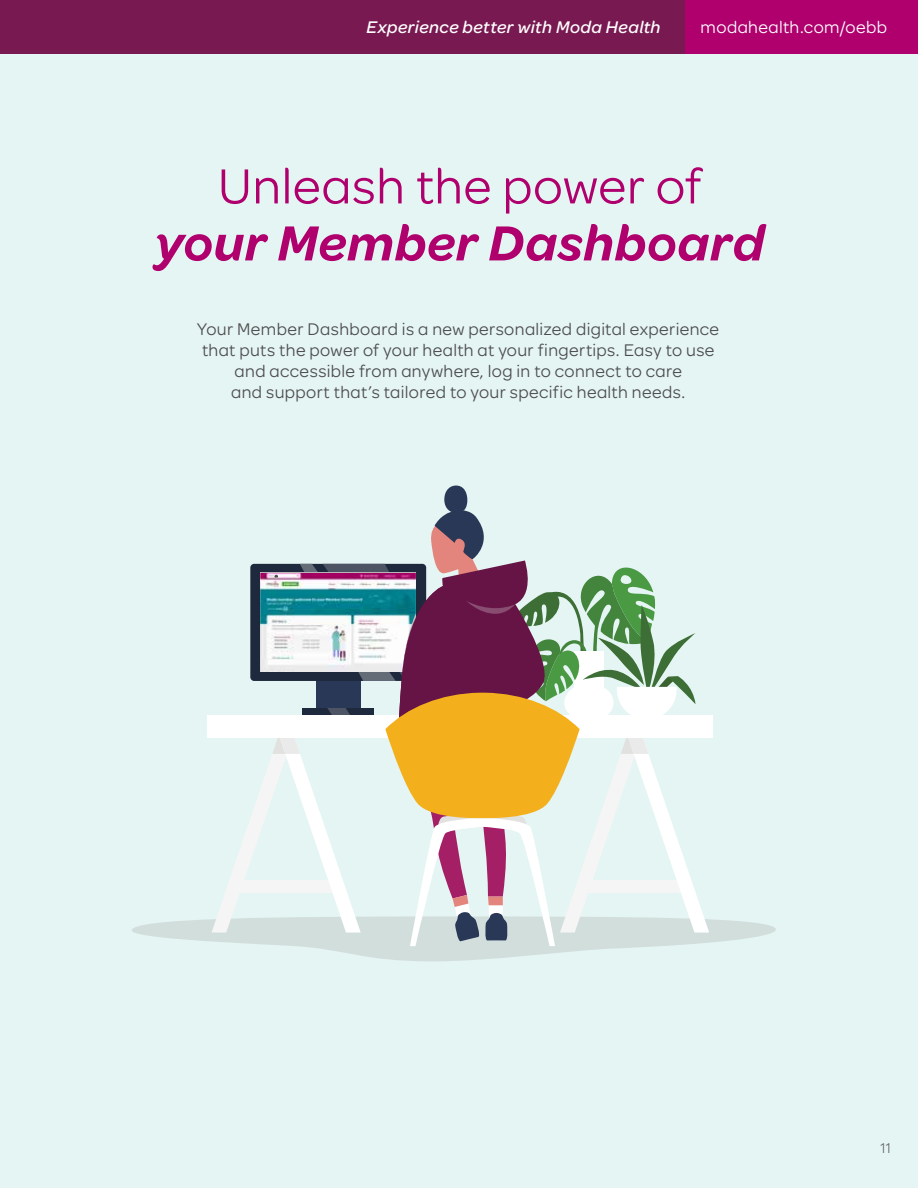
<style>
.page{position:relative;width:918px;height:1188px;background:#fff}
.page>*{position:absolute;margin:0;border:0;box-sizing:border-box;transform-origin:0 0}
.t1{font:italic 600 52.5px "Omnes Moda";letter-spacing:.015em;color:#af006e}
.t2{font:52.5px "Omnes Moda";letter-spacing:.01em;color:#af006e}
.t3{font:18px/21px "Omnes Moda";letter-spacing:.02em;color:#4d4d4f;text-align:center}
.t4{font:italic 500 18px "Omnes Moda";letter-spacing:.025em;color:#fff}
.t5{font:18px "Omnes Moda";letter-spacing:.025em;color:#fff}
.t6{font:300 15px "Omnes Moda";color:#4d4d4f}
</style>
<div class="page">
<div style="left:0;top:35px;width:918px;height:1153px;background:#e5f5f3"></div>
<div style="left:680px;top:0;width:238px;height:54px;background:#af006e"></div>
<div style="left:0;top:0;width:685px;height:54px;background:#791951"></div>
<svg style="left:132px;top:485px;width:644px;height:476px"></svg>
<p class="t4" style="left:367px;top:15px;width:296px">Experience better with Moda Health</p>
<p class="t5" style="left:701px;top:15px;width:188px">modahealth.com/oebb</p>
<h1 class="t2" style="left:218px;top:151px;width:486px">Unleash the power of</h1>
<h1 class="t1" style="left:156px;top:206px;width:611px">your Member Dashboard</h1>
<p class="t3" style="left:197px;top:318px;width:523px">Your Member Dashboard is a new personalized digital experience that puts the power of your health at your fingertips. Easy to use and accessible from anywhere, log in to connect to care<br>and support that’s tailored to your specific health needs.</p>
<p class="t6" style="left:880px;top:1138px;width:12px">11</p>
</div>
